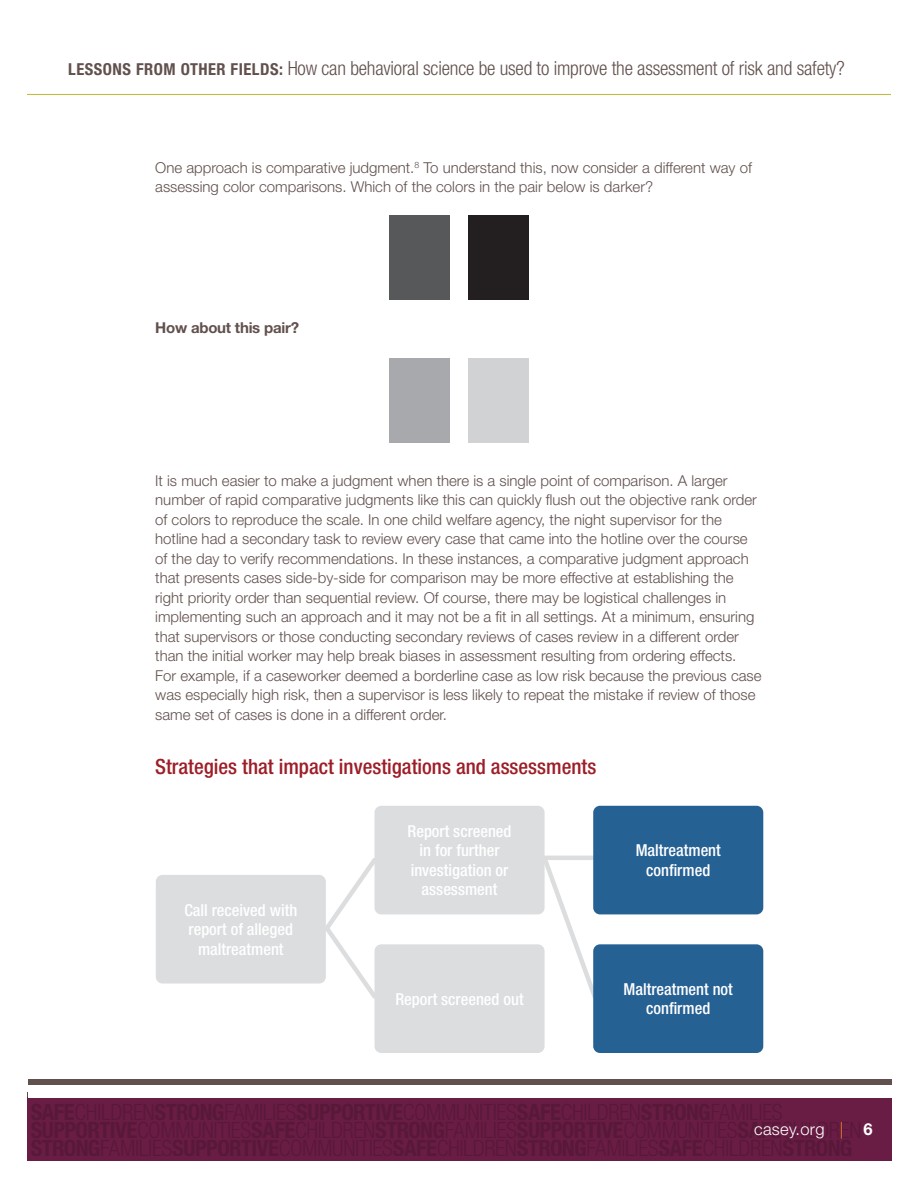
<style>
.page{position:relative;width:918px;height:1188px;background:#fff}
.page>*{position:absolute;margin:0;border:0;box-sizing:border-box;transform-origin:0 0}
.Head_2{font:500 condensed 21px "Helvetica Neue LT Std";color:#9d1e28}
.t1{font:300 condensed 19.5px "Helvetica Neue LT Std";letter-spacing:-.01em;color:#61504d}
.Head_2-2{font:500 condensed 16.5px/19.5px "Helvetica Neue LT Std";color:#fff;text-align:center}
.t2{font:300 16.5px "Helvetica Neue LT Std";letter-spacing:.02em;color:#fff}
.body{font:300 15px/19.5px "Helvetica Neue LT Std";color:#61504d}
.body-2{font:700 15px "Helvetica Neue LT Std";letter-spacing:-.015em;color:#61504d}
.s1{font-weight:700;font-size:16.5px}
.s2{color:#f28a20}
.s3{font-weight:700}
</style>
<div class="page">
<hr style="left:27px;top:94px;width:864px;height:1px;background:#beb931">
<div style="left:27px;top:1098px;width:864px;height:63px;background:#691d45"></div>
<div style="left:28px;top:1079px;width:864px;height:7px;background:#61504d"></div>
<div style="left:389px;top:215px;width:61px;height:85px;background:#57585a"></div>
<div style="left:468px;top:215px;width:61px;height:85px;background:#231f20"></div>
<div style="left:389px;top:358px;width:61px;height:85px;background:#a8a9ad"></div>
<div style="left:468px;top:358px;width:61px;height:85px;background:#d1d2d4"></div>
<svg style="left:541px;top:855px;width:60px;height:143px"></svg>
<hr style="left:539px;top:856px;width:67px;height:4px;background:#dcdddf">
<svg style="left:323px;top:854px;width:58px;height:149px"></svg>
<div style="left:156px;top:875px;width:170px;height:109px;background:#dcdddf;border-radius:7px"></div>
<div style="left:375px;top:806px;width:170px;height:108px;background:#dcdddf;border-radius:7px"></div>
<div style="left:375px;top:944px;width:170px;height:109px;background:#dcdddf;border-radius:7px"></div>
<div style="left:593px;top:806px;width:170px;height:108px;background:#266194;border-radius:7px"></div>
<div style="left:593px;top:944px;width:170px;height:109px;background:#266194;border-radius:7px"></div>
<h2 class="t1" style="left:68px;top:57px;width:778px"><span class="s1">LESSONS FROM OTHER FIELDS:</span> How can behavioral science be used to improve the assessment of risk and safety?</h2>
<p class="body" style="left:155px;top:157px;width:598px">One approach is comparative judgment.<sup>8</sup> To understand this, now consider a different way of assessing color comparisons. Which of the colors in the pair below is darker?</p>
<p class="body-2" style="left:155px;top:319px;width:145px">How about this pair?</p>
<p class="body" style="left:155px;top:471px;width:608px">It is much easier to make a judgment when there is a single point of comparison. A larger number of rapid comparative judgments like this can quickly flush out the objective rank order of colors to reproduce the scale. In one child welfare agency, the night supervisor for the hotline had a secondary task to review every case that came into the hotline over the course of the day to verify recommendations. In these instances, a comparative judgment approach that presents cases side-by-side for comparison may be more effective at establishing the right priority order than sequential review. Of course, there may be logistical challenges in implementing such an approach and it may not be a fit in all settings. At a minimum, ensuring that supervisors or those conducting secondary reviews of cases review in a different order than the initial worker may help break biases in assessment resulting from ordering effects.<br>For example, if a caseworker deemed a borderline case as low risk because the previous case was especially high risk, then a supervisor is less likely to repeat the mistake if review of those same set of cases is done in a different order.</p>
<p class="Head_2" style="left:155px;top:754px;width:443px">Strategies that impact investigations and assessments</p>
<p class="Head_2-2" style="left:184px;top:900px;width:114px">Call received with report of alleged maltreatment</p>
<p class="Head_2-2" style="left:408px;top:821px;width:106px">Report screened in for further investigation or assessment</p>
<p class="Head_2-2" style="left:395px;top:989px;width:130px">Report screened out</p>
<p class="Head_2-2" style="left:636px;top:840px;width:87px">Maltreatment confirmed</p>
<p class="Head_2-2" style="left:624px;top:979px;width:111px">Maltreatment not confirmed</p>
<p class="t2" style="left:754px;top:1119px;width:120px">casey.org <span class="s2">|</span> <span class="s3">6</span></p>
</div>
